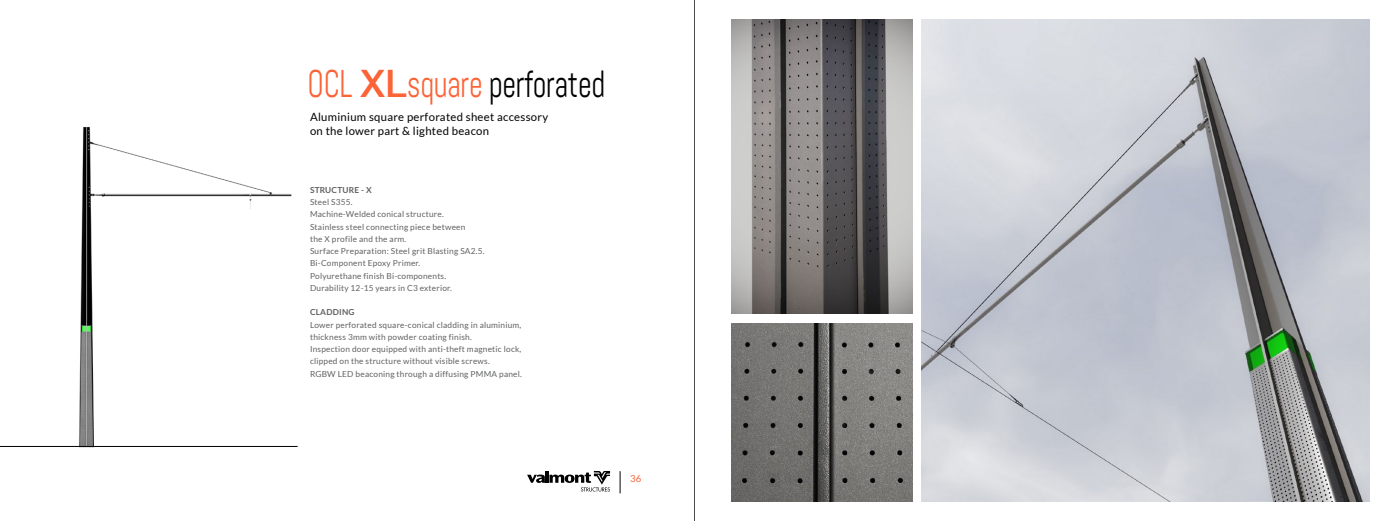
<style>
.page{position:relative;width:1389px;height:521px;background:#fff}
.page>*{position:absolute;margin:0;border:0;box-sizing:border-box;transform-origin:0 0}
.t1{font:37.8px "Abel";letter-spacing:-.01em;color:#000;scale:.8 1}
.t2{font:11.38px/13.8px "Lato";letter-spacing:.025em;color:#000}
.t3{font:9.62px "Lato";color:#fc6336}
.t4{font:8.31px/12.2px "Lato";letter-spacing:.025em;color:#606163}
.t5{font:700 8.31px "Lato";letter-spacing:.025em;color:#606163}
.s1{font-size:38.59px;color:#fc6336}
.s2{font-family:"Helvetica Neue";font-weight:500;color:#fc6336}
.s3{color:#fc6336}
</style>
<div class="page">
<svg style="left:620px;top:471px;width:1px;height:22px"></svg>
<svg style="left:527px;top:471px;width:83px;height:20px"></svg>
<hr style="left:694px;top:0;width:1px;height:521px;background:#4b4b4d">
<img style="left:78px;top:127px;width:214px;height:321px">
<hr style="left:0;top:446px;width:298px;height:1px;background:#000">
<img style="left:921px;top:20px;width:448px;height:481px">
<img style="left:732px;top:20px;width:181px;height:294px">
<img style="left:732px;top:324px;width:181px;height:177px">
<h1 class="t1" style="left:308px;top:60px;width:374px"><span class="s1">OCL</span> <span class="s2">XL</span><span class="s3">square</span> perforated</h1>
<h2 class="t2" style="left:310px;top:110px;width:240px">Aluminium square perforated sheet accessory on the lower part &amp; lighted beacon</h2>
<p class="t5" style="left:310px;top:185px;width:63px">STRUCTURE - X</p>
<p class="t4" style="left:310px;top:196px;width:176px">Steel S355.<br>Machine-Welded conical structure.<br>Stainless steel connecting piece between<br>the X profile and the arm.<br>Surface Preparation: Steel grit Blasting SA2.5.<br>Bi-Component Epoxy Primer.<br>Polyurethane finish Bi-components.<br>Durability 12-15 years in C3 exterior.</p>
<p class="t5" style="left:310px;top:307px;width:46px">CLADDING</p>
<p class="t4" style="left:310px;top:318px;width:213px">Lower perforated square-conical cladding in aluminium, thickness 3mm with powder coating finish.<br>Inspection door equipped with anti-theft magnetic lock, clipped on the structure without visible screws.<br>RGBW LED beaconing through a diffusing PMMA panel.</p>
<p class="t3" style="left:630px;top:473px;width:13px">36</p>
</div>
